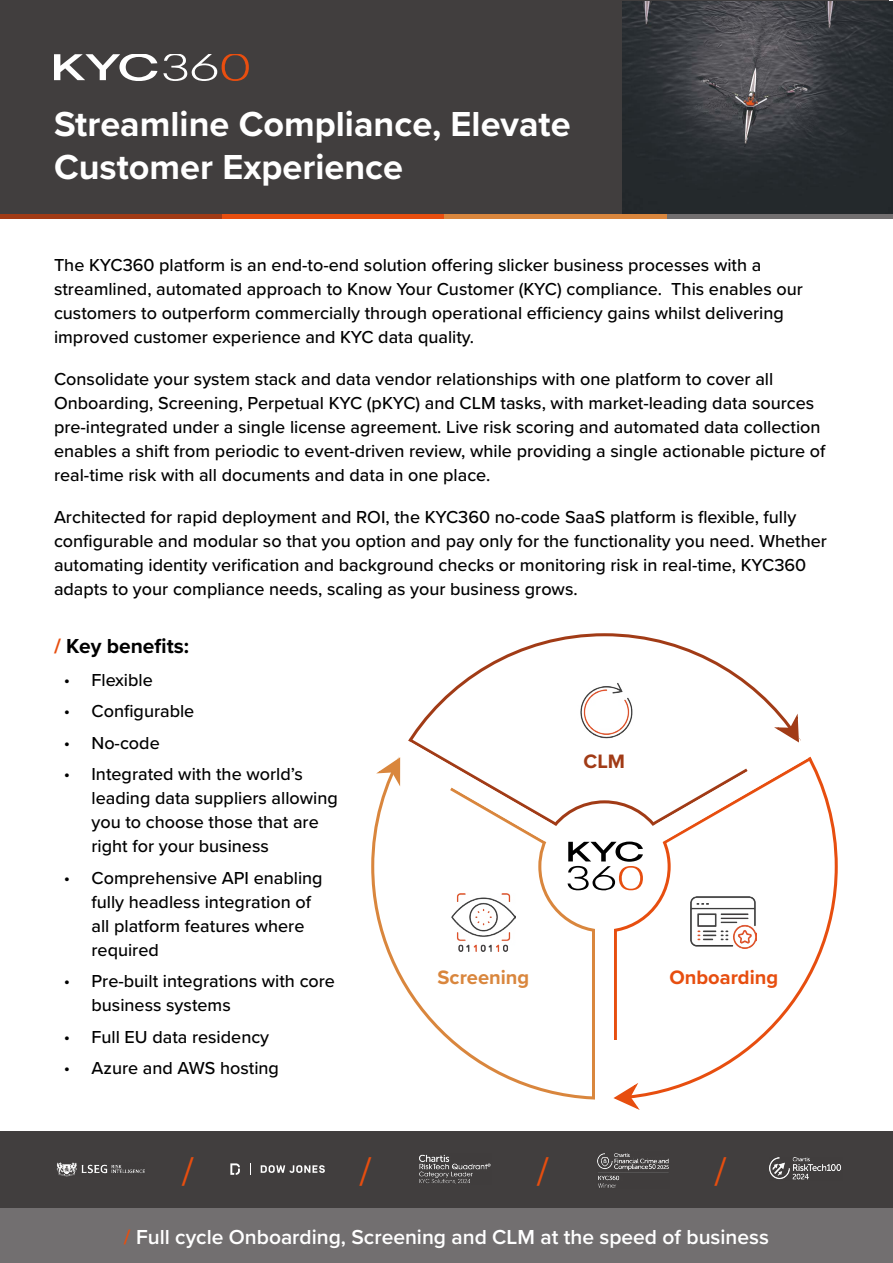
<style>
.page{position:relative;width:893px;height:1263px;background:#fff}
.page>*{position:absolute;margin:0;border:0;box-sizing:border-box;transform-origin:0 0}
.t1{font:40.5px "Proxima Nova";color:#e74e0f}
.t2{font:700 36px/42px "Proxima Nova";color:#fff}
.t3{font:600 21px "Proxima Nova";color:#fff}
.t4{font:700 21px "Proxima Nova";color:#000}
.t5{font:700 20.1px "Proxima Nova";color:#e74e0f}
.t6{font:700 20.1px "Proxima Nova";color:#d9863d}
.t7{font:700 20.1px "Proxima Nova";color:#a13b16}
.t8{font:500 18px/24px "Proxima Nova";color:#000}
.s1{color:#e74e0f}
.s2{font-family:"Myriad Pro";font-weight:400}
</style>
<div class="page">
<svg style="left:371px;top:838px;width:224px;height:262px"></svg>
<svg style="left:642px;top:811px;width:196px;height:286px"></svg>
<svg style="left:431px;top:633px;width:347px;height:77px"></svg>
<hr style="left:614px;top:930px;width:3px;height:168px;background:#e74e0f">
<hr style="left:592px;top:930px;width:3px;height:167px;background:#d9863d">
<div style="left:599px;top:1040px;width:18px;height:61px;background:#fff"></div>
<svg style="left:613px;top:1083px;width:29px;height:27px"></svg>
<img style="left:691px;top:934px;width:66px;height:14px">
<img style="left:451px;top:934px;width:65px;height:18px">
<img style="left:566px;top:670px;width:80px;height:40px">
<svg style="left:373px;top:710px;width:458px;height:224px"></svg>
<div style="left:0;top:1208px;width:893px;height:55px;background:#726f70"></div>
<div style="left:0;top:0;width:888px;height:216px;background:#413e3e"></div>
<img style="left:623px;top:1px;width:270px;height:216px">
<svg style="left:54px;top:54px;width:103px;height:26px"></svg>
<svg style="left:163px;top:54px;width:86px;height:26px"></svg>
<div style="left:444px;top:214px;width:224px;height:5px;background:#d9863d"></div>
<div style="left:222px;top:214px;width:222px;height:5px;background:#e74e0f"></div>
<div style="left:0;top:214px;width:222px;height:5px;background:#a13b16"></div>
<div style="left:667px;top:214px;width:225px;height:5px;background:#726f70"></div>
<div style="left:1px;top:1131px;width:892px;height:77px;background:#413e3e"></div>
<img style="left:56px;top:1162px;width:88px;height:14px">
<svg style="left:230px;top:1163px;width:10px;height:12px"></svg>
<svg style="left:261px;top:1165px;width:64px;height:8px"></svg>
<svg style="left:250px;top:1163px;width:1px;height:12px"></svg>
<img style="left:419px;top:1154px;width:72px;height:30px">
<img style="left:597px;top:1153px;width:72px;height:35px">
<img style="left:769px;top:1158px;width:73px;height:22px">
<h2 class="t2" style="left:54px;top:103px;width:518px">Streamline Compliance, Elevate<br>Customer Experience</h2>
<p class="t8" style="left:54px;top:252px;width:750px">The KYC360 platform is an end-to-end solution offering slicker business processes with a streamlined, automated approach to Know Your Customer (KYC) compliance. This enables our customers to outperform commercially through operational efficiency gains whilst delivering improved customer experience and KYC data quality.</p>
<p class="t8" style="left:54px;top:366px;width:773px">Consolidate your system stack and data vendor relationships with one platform to cover all Onboarding, Screening, Perpetual KYC (pKYC) and CLM tasks, with market-leading data sources pre-integrated under a single license agreement. Live risk scoring and automated data collection enables a shift from periodic to event-driven review, while providing a single actionable picture of real-time risk with all documents and data in one place.</p>
<p class="t8" style="left:54px;top:504px;width:774px">Architected for rapid deployment and ROI, the KYC360 no-code SaaS platform is flexible, fully configurable and modular so that you option and pay only for the functionality you need. Whether automating identity verification and background checks or monitoring risk in real-time, KYC360 adapts to your compliance needs, scaling as your business grows.</p>
<p class="t4" style="left:54px;top:630px;width:137px"><span class="s1">/</span> Key benefits:</p>
<p class="t8" style="left:64px;top:667px;width:90px"><span class="s2">•</span> Flexible</p>
<p class="t8" style="left:64px;top:698px;width:131px"><span class="s2">•</span> Configurable</p>
<p class="t8" style="left:64px;top:730px;width:97px"><span class="s2">•</span> No-code</p>
<p class="t8" style="left:92px;top:761px;width:248px;text-indent:-27px"><span class="s2">•</span> Integrated with the world’s leading data suppliers allowing you to choose those that are right for your business</p>
<p class="t8" style="left:92px;top:865px;width:233px;text-indent:-27px"><span class="s2">•</span> Comprehensive API enabling fully headless integration of all platform features where required</p>
<p class="t8" style="left:92px;top:968px;width:245px;text-indent:-27px"><span class="s2">•</span> Pre-built integrations with core business systems</p>
<p class="t8" style="left:64px;top:1024px;width:206px"><span class="s2">•</span> Full EU data residency</p>
<p class="t8" style="left:64px;top:1055px;width:216px"><span class="s2">•</span> Azure and AWS hosting</p>
<p class="t7" style="left:583px;top:746px;width:43px">CLM</p>
<p class="t6" style="left:438px;top:962px;width:93px">Screening</p>
<p class="t5" style="left:669px;top:962px;width:110px">Onboarding</p>
<h1 class="t1" style="left:182px;top:1141px;width:13px">/</h1>
<h1 class="t1" style="left:359px;top:1141px;width:13px">/</h1>
<h1 class="t1" style="left:537px;top:1141px;width:13px">/</h1>
<h1 class="t1" style="left:714px;top:1141px;width:13px">/</h1>
<p class="t3" style="left:124px;top:1221px;width:646px"><span class="s1">/</span> Full cycle Onboarding, Screening and CLM at the speed of business</p>
</div>
